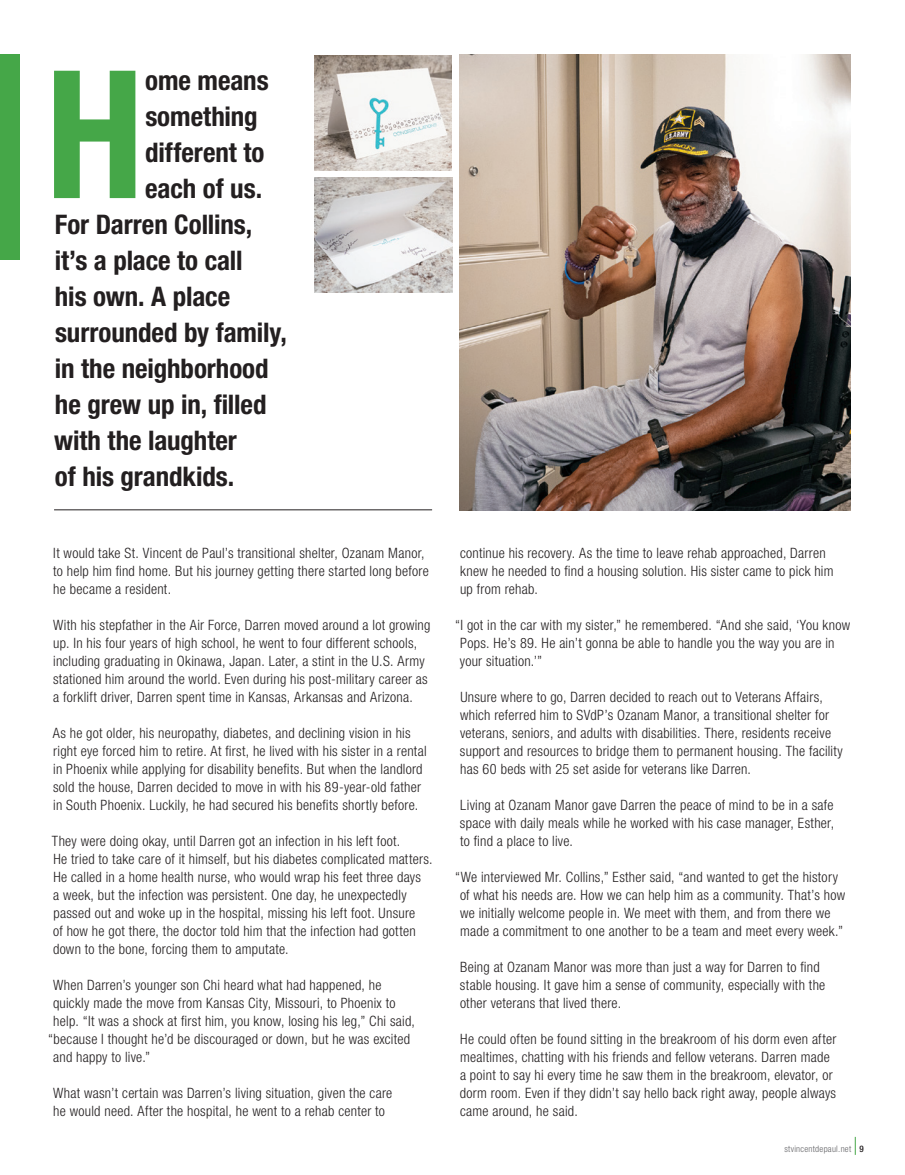
<style>
.page{position:relative;width:905px;height:1175px;background:#fff}
.page>*{position:absolute;margin:0;border:0;box-sizing:border-box;transform-origin:0 0}
._0_-_Body_Copy{font:700 condensed 178.2px "Helvetica Neue";color:#45a748}
._0_-_Body_Copy-2{font:700 condensed 27px/36px "Helvetica Neue";letter-spacing:-.005em;color:#231f20}
._0_-_Body_Copy-3{font:300 condensed 14.25px/18px "Helvetica Neue";letter-spacing:.015em;color:#231f20}
.t1{font:300 condensed 9px "Helvetica Neue";letter-spacing:.03em;color:#636366}
.s1{font-weight:500;color:#231f20}
</style>
<div class="page">
<div style="left:0;top:54px;width:19px;height:205px;background:#45a748"></div>
<img style="left:459px;top:54px;width:391px;height:456px">
<img style="left:314px;top:177px;width:139px;height:115px">
<img style="left:314px;top:56px;width:138px;height:114px">
<hr style="left:54px;top:509px;width:378px;height:1px;background:#231f20">
<svg style="left:855px;top:1136px;width:1px;height:18px"></svg>
<p class="_0_-_Body_Copy" style="left:45px;top:27px;width:101px">H</p>
<p class="_0_-_Body_Copy-2" style="left:145px;top:62px;width:125px">ome means</p>
<p class="_0_-_Body_Copy-2" style="left:145px;top:98px;width:114px">something</p>
<p class="_0_-_Body_Copy-2" style="left:145px;top:134px;width:121px">different to</p>
<p class="_0_-_Body_Copy-2" style="left:145px;top:170px;width:118px">each of us.</p>
<p class="_0_-_Body_Copy-2" style="left:55px;top:206px;width:199px">For Darren Collins,</p>
<p class="_0_-_Body_Copy-2" style="left:55px;top:242px;width:189px">it’s a place to call</p>
<p class="_0_-_Body_Copy-2" style="left:55px;top:278px;width:177px">his own. A place</p>
<p class="_0_-_Body_Copy-2" style="left:55px;top:314px;width:233px">surrounded by family,</p>
<p class="_0_-_Body_Copy-2" style="left:55px;top:350px;width:215px">in the neighborhood</p>
<p class="_0_-_Body_Copy-2" style="left:55px;top:386px;width:213px">he grew up in, filled</p>
<p class="_0_-_Body_Copy-2" style="left:54px;top:422px;width:184px">with the laughter of his grandkids.</p>
<p class="_0_-_Body_Copy-3" style="left:53px;top:544px;width:377px">It would take St. Vincent de Paul’s transitional shelter, Ozanam Manor, to help him find home. But his journey getting there started long before he became a resident.</p>
<p class="_0_-_Body_Copy-3" style="left:53px;top:616px;width:379px">With his stepfather in the Air Force, Darren moved around a lot growing up. In his four years of high school, he went to four different schools, including graduating in Okinawa, Japan. Later, a stint in the U.S. Army stationed him around the world. Even during his post-military career as a forklift driver, Darren spent time in Kansas, Arkansas and Arizona.</p>
<p class="_0_-_Body_Copy-3" style="left:53px;top:724px;width:375px">As he got older, his neuropathy, diabetes, and declining vision in his right eye forced him to retire. At first, he lived with his sister in a rental in Phoenix while applying for disability benefits. But when the landlord sold the house, Darren decided to move in with his 89-year-old father in South Phoenix. Luckily, he had secured his benefits shortly before.</p>
<p class="_0_-_Body_Copy-3" style="left:52px;top:832px;width:382px">They were doing okay, until Darren got an infection in his left foot.<br>He tried to take care of it himself, but his diabetes complicated matters.<br>He called in a home health nurse, who would wrap his feet three days<br>a week, but the infection was persistent. One day, he unexpectedly passed out and woke up in the hospital, missing his left foot. Unsure<br>of how he got there, the doctor told him that the infection had gotten down to the bone, forcing them to amputate.</p>
<p class="_0_-_Body_Copy-3" style="left:53px;top:976px;width:330px">When Darren’s younger son Chi heard what had happened, he</p>
<p class="_0_-_Body_Copy-3" style="left:53px;top:994px;width:344px">quickly made the move from Kansas City, Missouri, to Phoenix to</p>
<p class="_0_-_Body_Copy-3" style="left:53px;top:1012px;width:363px">help. “It was a shock at first him, you know, losing his leg,” Chi said,</p>
<p class="_0_-_Body_Copy-3" style="left:48px;top:1030px;width:363px">“because I thought he’d be discouraged or down, but he was excited</p>
<p class="_0_-_Body_Copy-3" style="left:53px;top:1048px;width:99px">and happy to live.”</p>
<p class="_0_-_Body_Copy-3" style="left:53px;top:1084px;width:340px">What wasn’t certain was Darren’s living situation, given the care he would need. After the hospital, he went to a rehab center to</p>
<p class="_0_-_Body_Copy-3" style="left:460px;top:544px;width:375px">continue his recovery. As the time to leave rehab approached, Darren knew he needed to find a housing solution. His sister came to pick him up from rehab.</p>
<p class="_0_-_Body_Copy-3" style="left:460px;top:616px;width:392px;text-indent:-5px">“I got in the car with my sister,” he remembered. “And she said, ‘You know<br>Pops. He’s 89. He ain’t gonna be able to handle you the way you are in your situation.’”</p>
<p class="_0_-_Body_Copy-3" style="left:460px;top:688px;width:384px">Unsure where to go, Darren decided to reach out to Veterans Affairs, which referred him to SVdP’s Ozanam Manor, a transitional shelter for veterans, seniors, and adults with disabilities. There, residents receive support and resources to bridge them to permanent housing. The facility has 60 beds with 25 set aside for veterans like Darren.</p>
<p class="_0_-_Body_Copy-3" style="left:460px;top:796px;width:375px;text-align:justify">Living at Ozanam Manor gave Darren the peace of mind to be in a safe space with daily meals while he worked with his case manager, Esther, to find a place to live.</p>
<p class="_0_-_Body_Copy-3" style="left:460px;top:868px;width:387px;text-indent:-5px">“We interviewed Mr. Collins,” Esther said, “and wanted to get the history of what his needs are. How we can help him as a community. That’s how we initially welcome people in. We meet with them, and from there we made a commitment to one another to be a team and meet every week.”</p>
<p class="_0_-_Body_Copy-3" style="left:460px;top:958px;width:367px">Being at Ozanam Manor was more than just a way for Darren to find stable housing. It gave him a sense of community, especially with the other veterans that lived there.</p>
<p class="_0_-_Body_Copy-3" style="left:460px;top:1030px;width:378px">He could often be found sitting in the breakroom of his dorm even after mealtimes, chatting with his friends and fellow veterans. Darren made a point to say hi every time he saw them in the breakroom, elevator, or dorm room. Even if they didn’t say hello back right away, people always came around, he said.</p>
<p class="t1" style="left:784px;top:1143px;width:81px">stvincentdepaul.net <span class="s1">9</span></p>
</div>
